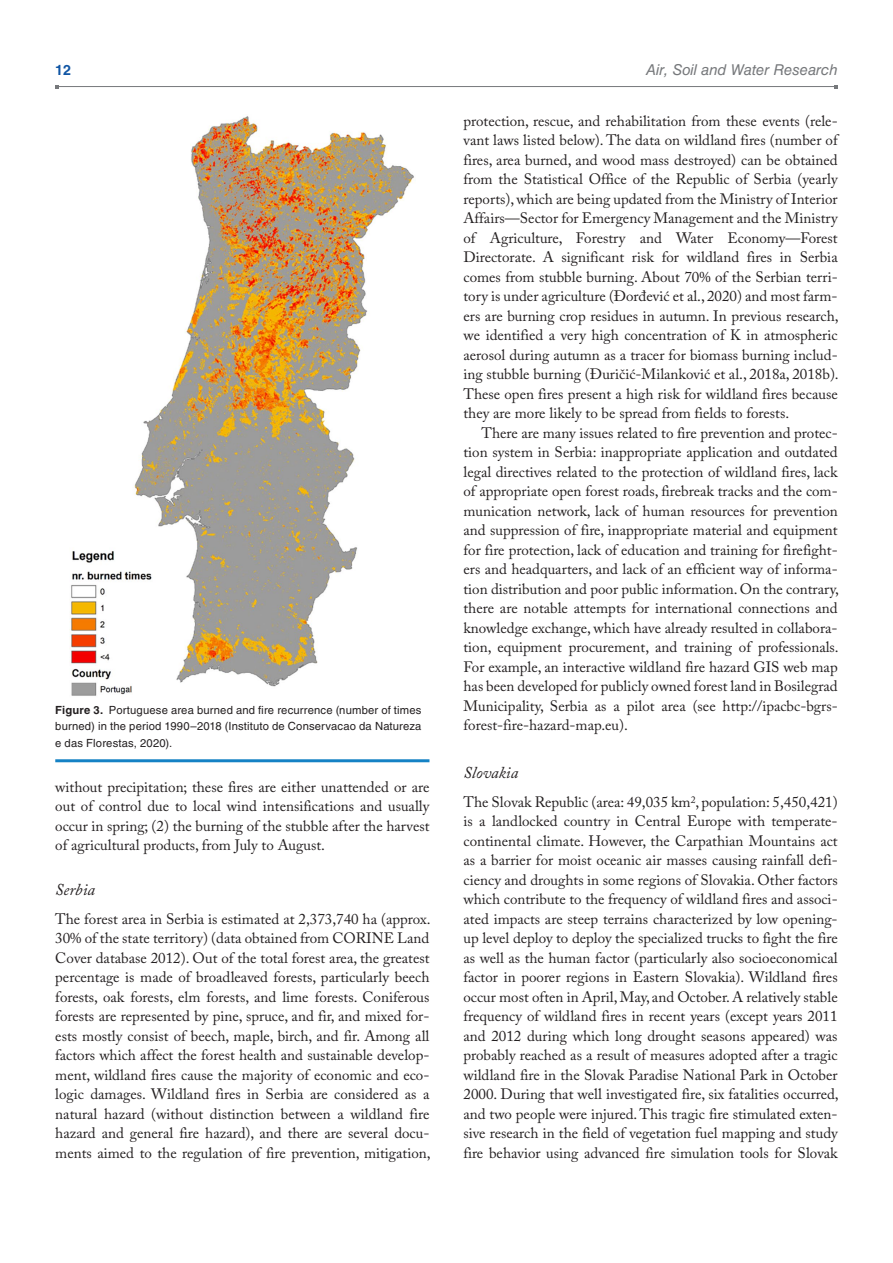
<style>
.page{position:relative;width:893px;height:1263px;background:#fff}
.page>*{position:absolute;margin:0;border:0;box-sizing:border-box;transform-origin:0 0}
.t1{font:italic 16.5px "Adobe Caslon Pro";color:#231f20}
.t2{font:15px/19.5px "Adobe Caslon Pro";color:#231f20;text-align:justify}
.t3{font:italic 15px "Helvetica LT Std";letter-spacing:-.005em;color:#76787b}
.t4{font:700 14.25px "Helvetica LT Std";color:#1055a4}
.t5{font:11.25px/16.5px "Helvetica LT Std";letter-spacing:.015em;color:#231f20;text-align:justify}
.s1{font-weight:700}
</style>
<div class="page">
<hr style="left:57px;top:86px;width:779px;height:1px;background:#76787b">
<hr style="left:55px;top:759px;width:374px;height:3px;background:#1582c5">
<img style="left:70px;top:116px;width:344px;height:580px">
<p class="t4" style="left:55px;top:61px;width:17px">12</p>
<p class="t3" style="left:646px;top:61px;width:193px">Air, Soil and Water Research</p>
<p class="t5" style="left:55px;top:701px;width:368px"><span class="s1">Figure 3.</span> Portuguese area burned and fire recurrence (number of times burned) in the period 1990–2018 (Instituto de Conservacao da Natureza e das Florestas, 2020).</p>
<p class="t2" style="left:55px;top:777px;width:376px">without precipitation; these fires are either unattended or are out of control due to local wind intensifications and usually occur in spring; (2) the burning of the stubble after the harvest of agricultural products, from July to August.</p>
<p class="t1" style="left:55px;top:880px;width:41px">Serbia</p>
<p class="t2" style="left:55px;top:909px;width:377px">The forest area in Serbia is estimated at 2,373,740 ha (approx.<br>30% of the state territory) (data obtained from CORINE Land Cover database 2012). Out of the total forest area, the greatest percentage is made of broadleaved forests, particularly beech forests, oak forests, elm forests, and lime forests. Coniferous forests are represented by pine, spruce, and fir, and mixed for&shy;ests mostly consist of beech, maple, birch, and fir. Among all factors which affect the forest health and sustainable develop&shy;ment, wildland fires cause the majority of economic and eco&shy;logic damages. Wildland fires in Serbia are considered as a natural hazard (without distinction between a wildland fire hazard and general fire hazard), and there are several docu&shy;ments aimed to the regulation of fire prevention, mitigation,</p>
<p class="t2" style="left:463px;top:111px;width:377px">protection, rescue, and rehabilitation from these events (rele&shy;vant laws listed below). The data on wildland fires (number of fires, area burned, and wood mass destroyed) can be obtained from the Statistical Office of the Republic of Serbia (yearly reports), which are being updated from the Ministry of Interior Affairs—Sector for Emergency Management and the Ministry of Agriculture, Forestry and Water Economy—Forest Directorate. A significant risk for wildland fires in Serbia comes from stubble burning. About 70% of the Serbian terri&shy;tory is under agriculture (Đorđević et al., 2020) and most farm&shy;ers are burning crop residues in autumn. In previous research, we identified a very high concentration of K in atmospheric aerosol during autumn as a tracer for biomass burning includ&shy;ing stubble burning (Đuričić-Milanković et al., 2018a, 2018b).<br>These open fires present a high risk for wildland fires because they are more likely to be spread from fields to forests.</p>
<p class="t2" style="left:463px;top:423px;width:377px;text-indent:18px">There are many issues related to fire prevention and protec&shy;tion system in Serbia: inappropriate application and outdated legal directives related to the protection of wildland fires, lack of appropriate open forest roads, firebreak tracks and the com&shy;munication network, lack of human resources for prevention and suppression of fire, inappropriate material and equipment for fire protection, lack of education and training for firefight&shy;ers and headquarters, and lack of an efficient way of informa&shy;tion distribution and poor public information. On the contrary, there are notable attempts for international connections and knowledge exchange, which have already resulted in collabora&shy;tion, equipment procurement, and training of professionals.<br>For example, an interactive wildland fire hazard GIS web map has been developed for publicly owned forest land in Bosilegrad Municipality, Serbia as a pilot area (see http://ipacbc-bgrs&shy;forest-fire-hazard-map.eu).</p>
<p class="t1" style="left:463px;top:763px;width:56px">Slovakia</p>
<p class="t2" style="left:463px;top:792px;width:377px">The Slovak Republic (area: 49,035 km<sup>2</sup>, population: 5,450,421) is a landlocked country in Central Europe with temperate&shy;continental climate. However, the Carpathian Mountains act as a barrier for moist oceanic air masses causing rainfall defi&shy;ciency and droughts in some regions of Slovakia. Other factors which contribute to the frequency of wildland fires and associ&shy;ated impacts are steep terrains characterized by low opening&shy;up level deploy to deploy the specialized trucks to fight the fire as well as the human factor (particularly also socioeconomical factor in poorer regions in Eastern Slovakia). Wildland fires occur most often in April, May, and October. A relatively stable frequency of wildland fires in recent years (except years 2011 and 2012 during which long drought seasons appeared) was probably reached as a result of measures adopted after a tragic wildland fire in the Slovak Paradise National Park in October 2000. During that well investigated fire, six fatalities occurred, and two people were injured. This tragic fire stimulated exten&shy;sive research in the field of vegetation fuel mapping and study fire behavior using advanced fire simulation tools for Slovak</p>
</div>
